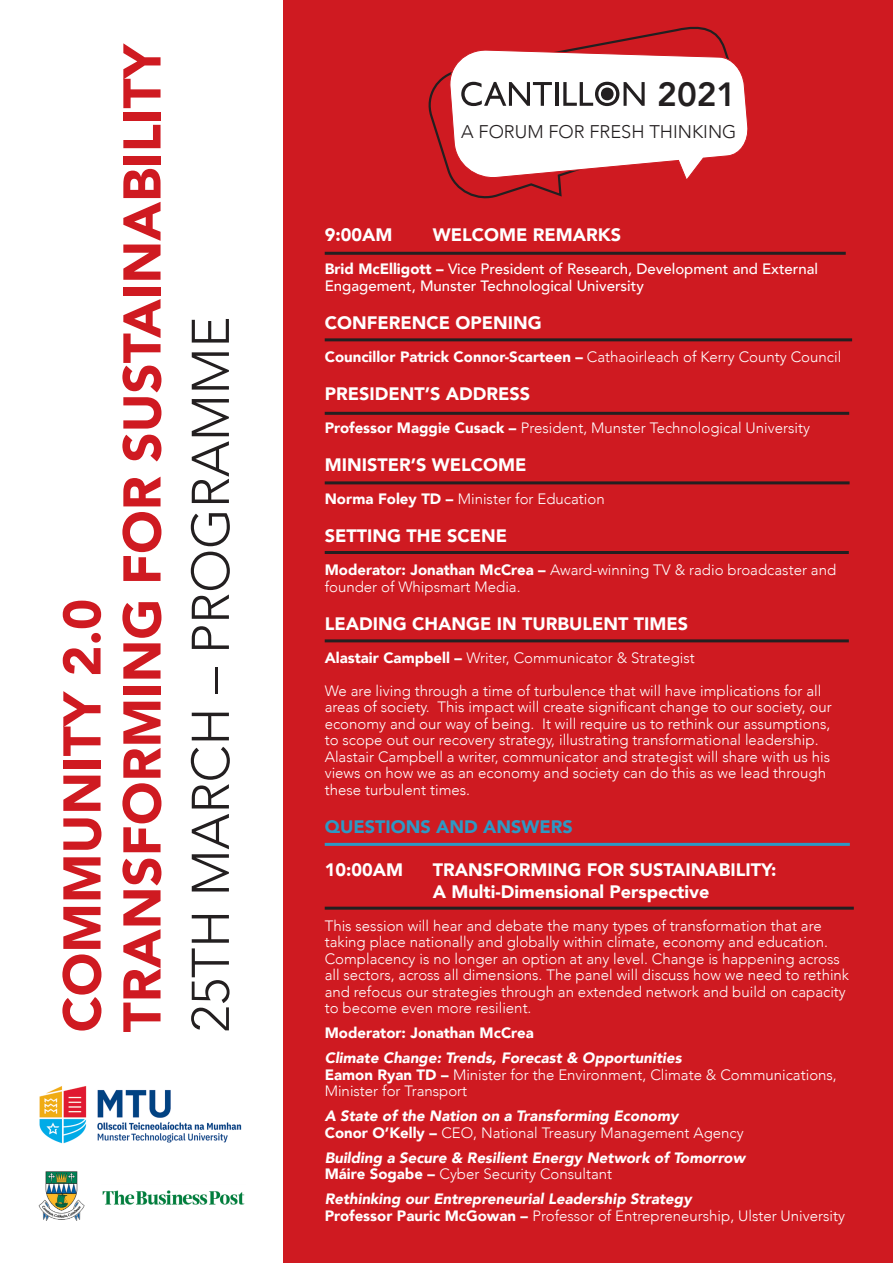
<style>
.page{position:relative;width:893px;height:1263px;background:#fff}
.page>*{position:absolute;margin:0;border:0;box-sizing:border-box;transform-origin:0 0}
.t1{font:900 52.5px "Avenir";color:#cf1a21}
.t2{font:300 52.5px "Avenir";color:#231f20}
.t3{font:800 33.45px "Avenir";color:#231f20}
.t4{font:300 18.3px "Avenir";color:#231f20}
.t5{font:900 18px "Avenir";color:#fff}
.t6{font:900 18px "Avenir";color:#2d99c5}
.t7{font:300 15px/16.5px "Avenir";color:#fff}
.t8{font:italic 900 15px/16.5px "Avenir";color:#fff}
.t9{font:500 15px/16.5px "Avenir";color:#fff}
.t10{font:900 15px "Avenir";color:#fff}
.s1{font-weight:900}
.s2{font-weight:300}
.s3{font-weight:900;font-style:italic}
.s4{font-style:normal}
.s5{font-weight:300;font-style:normal}
</style>
<div class="page">
<div style="left:283px;top:0;width:610px;height:1263px;background:#cf1a21"></div>
<svg style="left:428px;top:26px;width:298px;height:173px"></svg>
<svg style="left:448px;top:49px;width:300px;height:133px"></svg>
<hr style="left:325px;top:252px;width:521px;height:3px;background:#231f20">
<hr style="left:325px;top:338px;width:527px;height:3px;background:#231f20">
<hr style="left:325px;top:412px;width:524px;height:3px;background:#231f20">
<hr style="left:325px;top:481px;width:525px;height:3px;background:#231f20">
<hr style="left:325px;top:551px;width:524px;height:3px;background:#231f20">
<hr style="left:325px;top:639px;width:524px;height:3px;background:#231f20">
<hr style="left:325px;top:907px;width:529px;height:3px;background:#231f20">
<hr style="left:325px;top:843px;width:525px;height:3px;background:#2d99c5">
<img style="left:39px;top:1086px;width:203px;height:58px">
<img style="left:38px;top:1171px;width:47px;height:49px">
<img style="left:102px;top:1190px;width:143px;height:15px">
<p class="t1" style="left:37px;top:1032px;width:435px;rotate:-90deg">COMMUNITY 2.0</p>
<p class="t1" style="left:97px;top:1032px;width:991px;rotate:-90deg">TRANSFORMING FOR SUSTAINABILITY</p>
<p class="t2" style="left:180px;top:1032px;width:717px;rotate:-90deg">25TH MARCH – PROGRAMME</p>
<p class="t3" style="left:657px;top:68px;width:81px">2021</p>
<p class="t4" style="left:461px;top:121px;width:277px">A FORUM FOR FRESH THINKING</p>
<p class="t5" style="left:325px;top:220px;width:69px">9:00AM</p>
<p class="t5" style="left:433px;top:220px;width:190px">WELCOME REMARKS</p>
<p class="t9" style="left:325px;top:260px;width:495px"><span class="s1">Brid McElligott –</span> Vice President of Research, Development and External<br>Engagement, Munster Technological University</p>
<p class="t5" style="left:325px;top:307px;width:218px">CONFERENCE OPENING</p>
<p class="t10" style="left:325px;top:344px;width:518px">Councillor Patrick Connor-Scarteen – <span class="s2">Cathaoirleach of Kerry County Council</span></p>
<p class="t5" style="left:325px;top:378px;width:207px">PRESIDENT’S ADDRESS</p>
<p class="t7" style="left:325px;top:420px;width:487px"><span class="s1">Professor Maggie Cusack –</span> President, Munster Technological University</p>
<p class="t5" style="left:325px;top:449px;width:203px">MINISTER’S WELCOME</p>
<p class="t7" style="left:325px;top:491px;width:282px"><span class="s1">Norma Foley TD –</span> Minister for Education</p>
<p class="t5" style="left:325px;top:520px;width:184px">SETTING THE SCENE</p>
<p class="t7" style="left:325px;top:562px;width:513px"><span class="s1">Moderator: Jonathan McCrea –</span> Award-winning TV &amp; radio broadcaster and founder of Whipsmart Media.</p>
<p class="t5" style="left:325px;top:608px;width:365px">LEADING CHANGE IN TURBULENT TIMES</p>
<p class="t7" style="left:325px;top:649px;width:372px"><span class="s1">Alastair Campbell –</span> Writer, Communicator &amp; Strategist</p>
<p class="t7" style="left:325px;top:682px;width:508px">We are living through a time of turbulence that will have implications for all areas of society. This impact will create significant change to our society, our economy and our way of being. It will require us to rethink our assumptions, to scope out our recovery strategy, illustrating transformational leadership.<br>Alastair Campbell a writer, communicator and strategist will share with us his views on how we as an economy and society can do this as we lead through these turbulent times.</p>
<p class="t6" style="left:325px;top:811px;width:249px">QUESTIONS AND ANSWERS</p>
<p class="t5" style="left:325px;top:854px;width:80px">10:00AM</p>
<p class="t5" style="left:433px;top:854px;width:345px">TRANSFORMING FOR SUSTAINABILITY:</p>
<p class="t5" style="left:433px;top:876px;width:278px">A Multi-Dimensional Perspective</p>
<p class="t7" style="left:325px;top:917px;width:526px">This session will hear and debate the many types of transformation that are taking place nationally and globally within climate, economy and education.<br>Complacency is no longer an option at any level. Change is happening across all sectors, across all dimensions. The panel will discuss how we need to rethink and refocus our strategies through an extended network and build on capacity to become even more resilient.</p>
<p class="t10" style="left:325px;top:1020px;width:211px">Moderator: Jonathan McCrea</p>
<p class="t7" style="left:325px;top:1050px;width:514px"><span class="s3">Climate Change: Trends, Forecast &amp; Opportunities<br></span><span class="s1">Eamon Ryan TD –</span> Minister for the Environment, Climate &amp; Communications,<br>Minister for Transport</p>
<p class="t8" style="left:325px;top:1108px;width:421px">A State of the Nation on a Transforming Economy<br><span class="s4">Conor O’Kelly –</span> <span class="s5">CEO, National Treasury Management Agency</span></p>
<p class="t8" style="left:325px;top:1149px;width:422px">Building a Secure &amp; Resilient Energy Network of Tomorrow<br><span class="s4">Máire Sogabe –</span> <span class="s5">Cyber Security Consultant</span></p>
<p class="t8" style="left:325px;top:1191px;width:522px">Rethinking our Entrepreneurial Leadership Strategy<br><span class="s4">Professor Pauric McGowan –</span> <span class="s5">Professor of Entrepreneurship, Ulster University</span></p>
</div>
